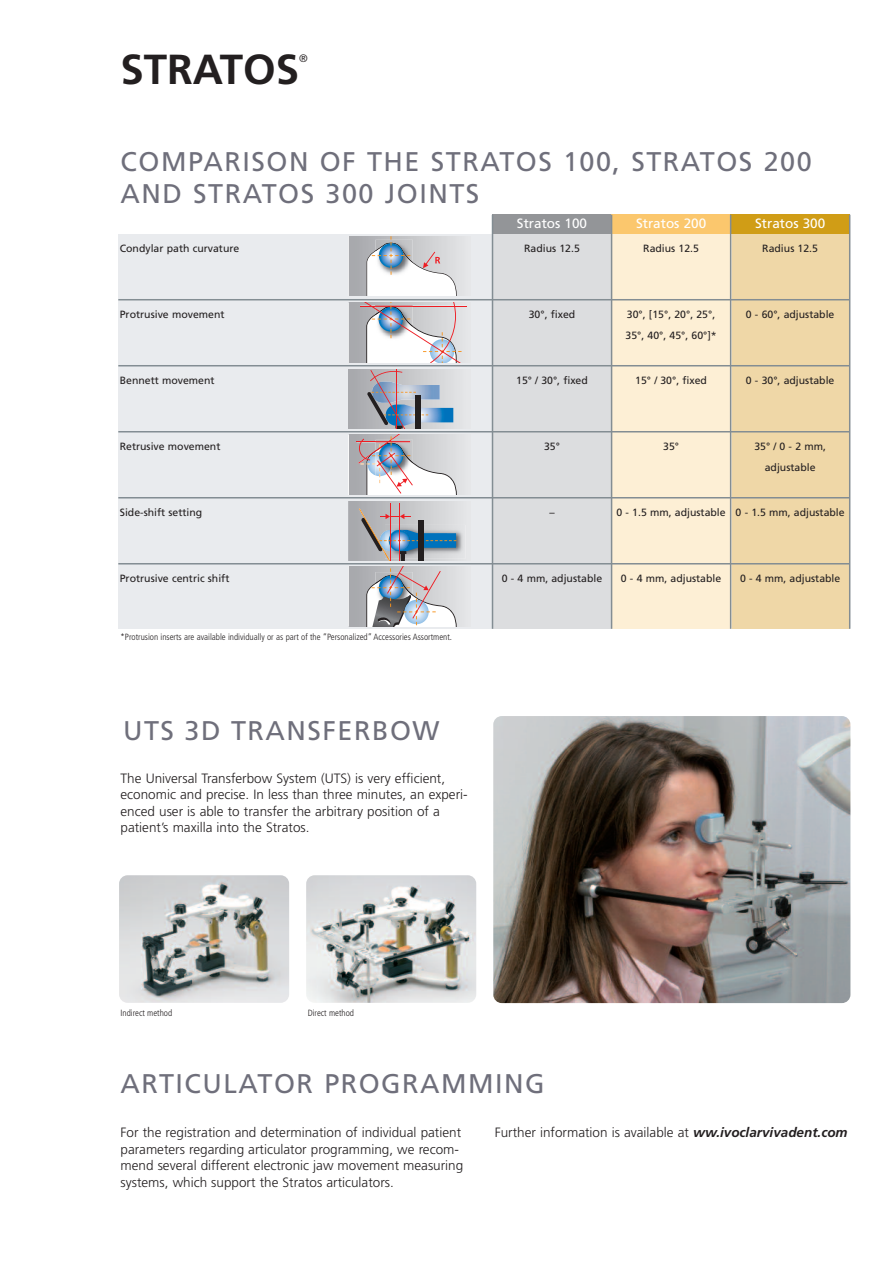
<style>
.page{position:relative;width:893px;height:1263px;background:#fff}
.page>*{position:absolute;margin:0;border:0;box-sizing:border-box;transform-origin:0 0}
.t1{font:700 42px "Frutiger";color:#231f20}
.t2{font:27px/32.4px "Frutiger";letter-spacing:.055em;color:#6f6f7b}
.t3{font:300 13.5px/16.5px "Frutiger";color:#231f20}
.t4{font:13.5px "Frutiger";color:#fff}
.t5{font:300 10.8px "Frutiger";color:#231f20}
.t6{font:10.5px/21px "Frutiger";color:#231f20}
.t7{font:300 condensed 9px "Frutiger";color:#231f20}
.s1{font-weight:700;font-style:italic}
</style>
<div class="page">
<div style="left:118px;top:234px;width:374px;height:395px;background:#e9ebee"></div>
<div style="left:731px;top:234px;width:119px;height:395px;background:#efd7a7"></div>
<div style="left:492px;top:234px;width:119px;height:395px;background:#dcdddf"></div>
<div style="left:612px;top:234px;width:119px;height:395px;background:#fdefd5"></div>
<svg style="left:349px;top:236px;width:110px;height:60px;background:#ced1d5"></svg>
<hr style="left:118px;top:299px;width:732px;height:1px;background:#838d93">
<hr style="left:118px;top:365px;width:732px;height:1px;background:#838d93">
<hr style="left:118px;top:431px;width:732px;height:1px;background:#838d93">
<hr style="left:118px;top:497px;width:732px;height:1px;background:#838d93">
<hr style="left:118px;top:563px;width:732px;height:1px;background:#838d93">
<svg style="left:349px;top:303px;width:122px;height:126px"></svg>
<div style="left:415px;top:395px;width:6px;height:34px;background:#231f20"></div>
<img style="left:349px;top:435px;width:110px;height:59px">
<svg style="left:349px;top:501px;width:115px;height:59px;background:#a0a8b3"></svg>
<svg style="left:349px;top:567px;width:110px;height:60px;background:#b6b8be"></svg>
<div style="left:492px;top:215px;width:120px;height:19px;background:#939598"></div>
<div style="left:612px;top:215px;width:119px;height:19px;background:#fbc76d"></div>
<div style="left:731px;top:215px;width:119px;height:19px;background:#d09d16"></div>
<hr style="left:492px;top:215px;width:1px;height:414px;background:#838d93">
<hr style="left:611px;top:215px;width:1px;height:414px;background:#838d93">
<hr style="left:730px;top:215px;width:1px;height:414px;background:#838d93">
<hr style="left:849px;top:215px;width:1px;height:414px;background:#838d93">
<img style="left:493px;top:716px;width:357px;height:287px;border-radius:9px">
<img style="left:119px;top:875px;width:170px;height:128px;border-radius:9px">
<img style="left:306px;top:875px;width:170px;height:128px;border-radius:9px">
<h1 class="t1" style="left:121px;top:53px;width:180px">STRATOS</h1>
<p class="t5" style="left:299px;top:54px;width:10px">®</p>
<h2 class="t2" style="left:121px;top:147px;width:693px">COMPARISON OF THE STRATOS 100, STRATOS 200<br>AND STRATOS 300 JOINTS</h2>
<p class="t4" style="left:517px;top:218px;width:72px">Stratos 100</p>
<p class="t4" style="left:636px;top:218px;width:72px">Stratos 200</p>
<p class="t4" style="left:755px;top:218px;width:72px">Stratos 300</p>
<p class="t6" style="left:120px;top:239px;width:121px">Condylar path curvature</p>
<p class="t6" style="left:524px;top:239px;width:57px">Radius 12.5</p>
<p class="t6" style="left:643px;top:239px;width:57px">Radius 12.5</p>
<p class="t6" style="left:762px;top:239px;width:57px">Radius 12.5</p>
<p class="t6" style="left:120px;top:305px;width:106px">Protrusive movement</p>
<p class="t6" style="left:120px;top:371px;width:96px">Bennett movement</p>
<p class="t6" style="left:529px;top:305px;width:48px">30°, fixed</p>
<p class="t6" style="left:516px;top:371px;width:73px">15° / 30°, fixed</p>
<p class="t6" style="left:625px;top:305px;width:93px">30°, [15°, 20°, 25°,<br>35°, 40°, 45°, 60°]*</p>
<p class="t6" style="left:635px;top:371px;width:73px">15° / 30°, fixed</p>
<p class="t6" style="left:746px;top:305px;width:90px">0 - 60°, adjustable</p>
<p class="t6" style="left:746px;top:371px;width:90px">0 - 30°, adjustable</p>
<p class="t6" style="left:120px;top:437px;width:102px">Retrusive movement</p>
<p class="t6" style="left:120px;top:503px;width:84px">Side-shift setting</p>
<p class="t6" style="left:544px;top:437px;width:17px">35°</p>
<p class="t6" style="left:549px;top:503px;width:7px">–</p>
<p class="t6" style="left:663px;top:437px;width:17px">35°</p>
<p class="t6" style="left:617px;top:503px;width:111px">0 - 1.5 mm, adjustable</p>
<p class="t6" style="left:754px;top:437px;width:73px;text-align:center">35°/0-2mm, adjustable</p>
<p class="t6" style="left:736px;top:503px;width:111px">0 - 1.5 mm, adjustable</p>
<p class="t6" style="left:120px;top:569px;width:111px">Protrusive centric shift</p>
<p class="t6" style="left:502px;top:569px;width:102px">0 - 4 mm, adjustable</p>
<p class="t6" style="left:621px;top:569px;width:102px">0 - 4 mm, adjustable</p>
<p class="t6" style="left:740px;top:569px;width:102px">0 - 4 mm, adjustable</p>
<p class="t7" style="left:121px;top:633px;width:333px">*Protrusion inserts are available individually or as part of the “Personalized” Accessories Assortment.</p>
<h2 class="t2" style="left:123px;top:717px;width:318px">UTS 3D TRANSFERBOW</h2>
<p class="t3" style="left:121px;top:771px;width:349px">The Universal Transferbow System (UTS) is very efficient, economic and precise. In less than three minutes, an experi&shy;enced user is able to transfer the arbitrary position of a patient’s maxilla into the Stratos.</p>
<p class="t7" style="left:121px;top:1009px;width:53px">Indirect method</p>
<p class="t7" style="left:308px;top:1009px;width:48px">Direct method</p>
<h2 class="t2" style="left:121px;top:1069px;width:426px">ARTICULATOR PROGRAMMING</h2>
<p class="t3" style="left:121px;top:1125px;width:344px">For the registration and determination of individual patient parameters regarding articulator programming, we recom&shy;mend several different electronic jaw movement measuring systems, which support the Stratos articulators.</p>
<p class="t3" style="left:495px;top:1125px;width:354px">Further information is available at <span class="s1">ww.ivoclarvivadent.com</span></p>
</div>
